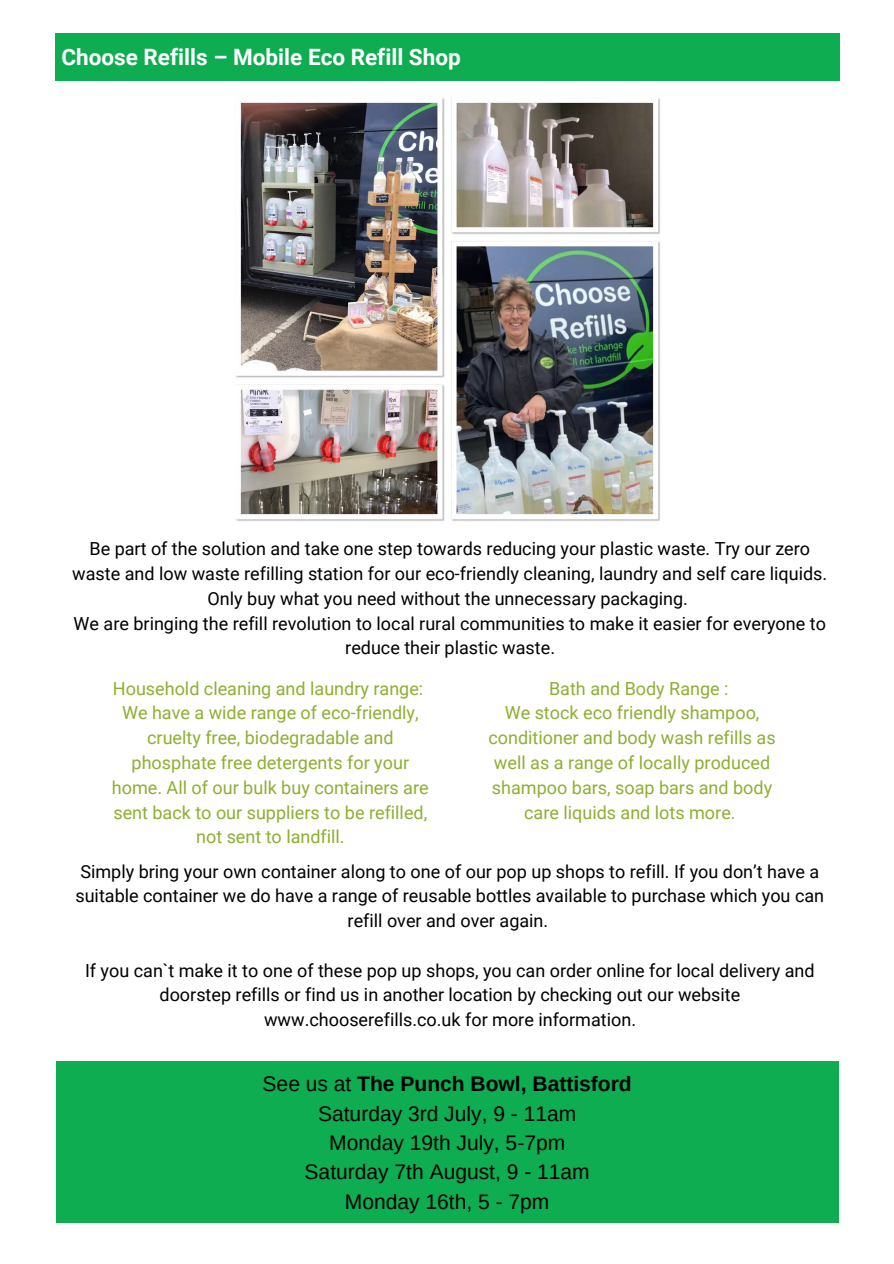
<style>
.page{position:relative;width:894px;height:1264px;background:#fff}
.page>*{position:absolute;margin:0;border:0;box-sizing:border-box;transform-origin:0 0}
.t1{font:700 22.5px "Roboto";color:#fff}
.t2{font:21px "Arimo";color:#000}
.t3{font:700 21px "Arimo";color:#000}
.t4{font:18px/24.8px "Roboto";color:#000;text-align:center}
.t5{font:18px/24.8px "Roboto";color:#8daf30;text-align:center}
.s1{font-weight:400}
</style>
<div class="page">
<div style="left:55px;top:33px;width:784px;height:48px;background:#0ead52"></div>
<img style="left:236px;top:98px;width:424px;height:423px">
<div style="left:56px;top:1061px;width:782px;height:161px;background:#0ead52"></div>
<p class="t1" style="left:61px;top:44px;width:400px">Choose Refills – Mobile Eco Refill Shop</p>
<p class="t4" style="left:72px;top:537px;width:756px">Be part of the solution and take one step towards reducing your plastic waste. Try our zero waste and low waste refilling station for our eco-friendly cleaning, laundry and self care liquids.<br>Only buy what you need without the unnecessary packaging.</p>
<p class="t4" style="left:74px;top:611px;width:753px">We are bringing the refill revolution to local rural communities to make it easier for everyone to reduce their plastic waste.</p>
<p class="t5" style="left:113px;top:676px;width:312px">Household cleaning and laundry range:</p>
<p class="t5" style="left:112px;top:701px;width:318px">We have a wide range of eco-friendly, cruelty free, biodegradable and phosphate free detergents for your home. All of our bulk buy containers are sent back to our suppliers to be refilled, not sent to landfill.</p>
<p class="t5" style="left:549px;top:676px;width:181px">Bath and Body Range :</p>
<p class="t5" style="left:488px;top:701px;width:289px">We stock eco friendly shampoo, conditioner and body wash refills as well as a range of locally produced shampoo bars, soap bars and body care liquids and lots more.</p>
<p class="t4" style="left:75px;top:859px;width:750px">Simply bring your own container along to one of our pop up shops to refill. If you don’t have a suitable container we do have a range of reusable bottles available to purchase which you can refill over and over again.</p>
<p class="t4" style="left:85px;top:958px;width:731px">If you can`t make it to one of these pop up shops, you can order online for local delivery and doorstep refills or find us in another location by checking out our website www.chooserefills.co.uk for more information.</p>
<p class="t3" style="left:262px;top:1072px;width:370px"><span class="s1">See us at</span> The Punch Bowl, Battisford</p>
<p class="t2" style="left:318px;top:1101px;width:260px">Saturday 3rd July, 9 - 11am</p>
<p class="t2" style="left:329px;top:1130px;width:237px">Monday 19th July, 5-7pm</p>
<p class="t2" style="left:304px;top:1160px;width:286px">Saturday 7th August, 9 - 11am</p>
<p class="t2" style="left:345px;top:1189px;width:206px">Monday 16th, 5 - 7pm</p>
</div>
